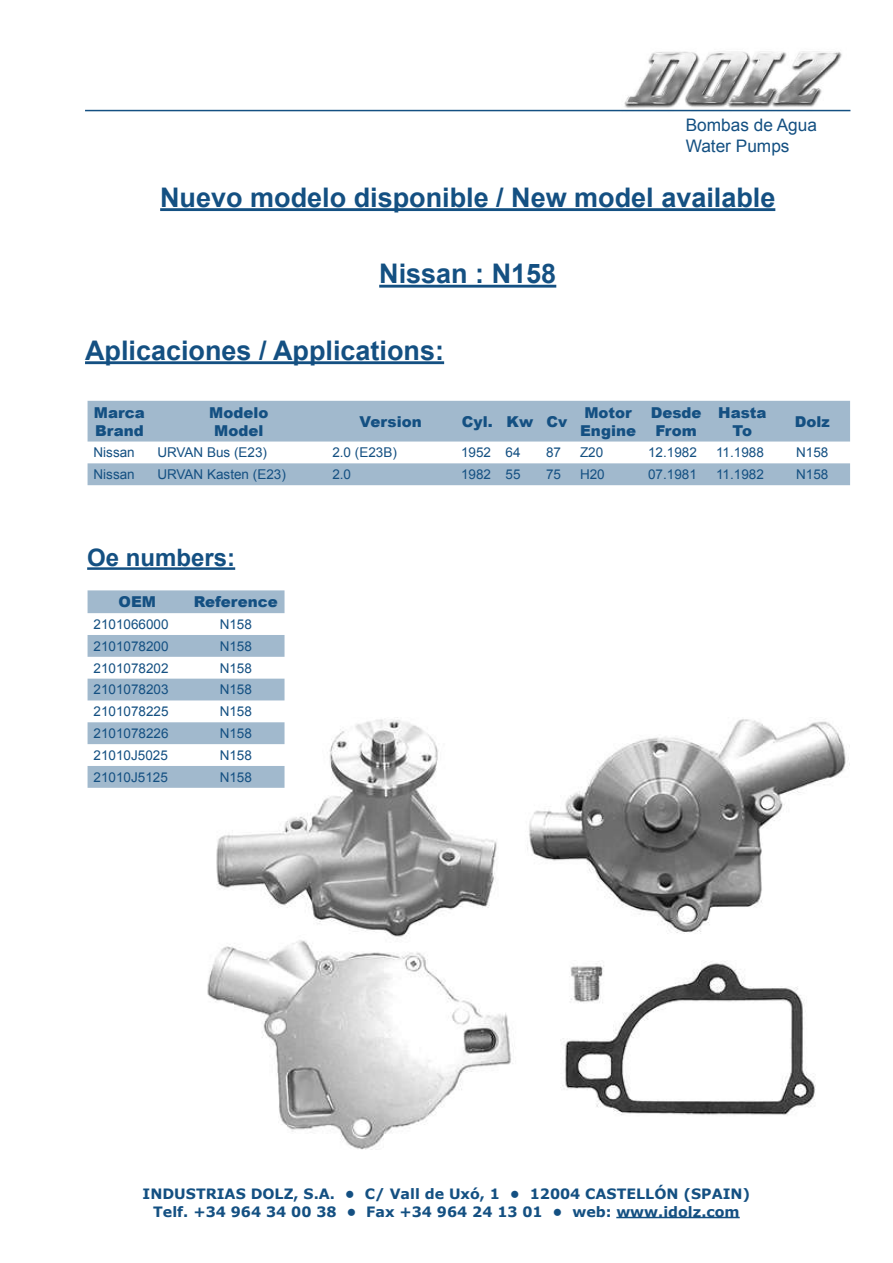
<style>
.page{position:relative;width:893px;height:1263px;background:#fff}
.page>*{position:absolute;margin:0;border:0;box-sizing:border-box;transform-origin:0 0}
.t1{font:700 27px "Arial";color:#145082}
.t2{font:700 24px "Arial";color:#145082}
.t3{font:17.25px/20.7px "Arial";color:#145082}
.t4{font:900 15px/18px "Arial";color:#145082;text-align:center}
.t5{font:700 14.25px/17.1px "Verdana";color:#145082;text-align:center}
.t6{font:13.5px "Arial";color:#145082}
</style>
<div class="page">
<img style="left:610px;top:51px;width:240px;height:61px">
<hr style="left:85px;top:110px;width:765px;height:1px;background:#145082">
<hr style="left:160px;top:208px;width:615px;height:3px;background:#145082">
<hr style="left:85px;top:361px;width:359px;height:3px;background:#145082">
<hr style="left:616px;top:1217px;width:124px;height:1px;background:#145082">
<hr style="left:379px;top:285px;width:177px;height:3px;background:#145082">
<hr style="left:87px;top:567px;width:148px;height:3px;background:#145082">
<img style="left:207px;top:719px;width:642px;height:430px">
<svg style="left:88px;top:401px;width:762px;height:84px;fill:#a1b9cd"></svg>
<svg style="left:88px;top:590px;width:197px;height:198px"></svg>
<p class="t3" style="left:686px;top:115px;width:133px">Bombas de Agua<br>Water Pumps</p>
<h1 class="t1" style="left:160px;top:179px;width:617px">Nuevo modelo disponible / New model available</h1>
<h1 class="t1" style="left:379px;top:256px;width:179px">Nissan : N158</h1>
<h1 class="t1" style="left:85px;top:332px;width:361px">Aplicaciones / Applications:</h1>
<p class="t4" style="left:94px;top:403px;width:53px;text-align:left">Marca<br>Brand</p>
<p class="t4" style="left:209px;top:403px;width:61px">Modelo<br>Model</p>
<p class="t4" style="left:360px;top:412px;width:64px">Version</p>
<p class="t4" style="left:462px;top:412px;width:107px">Cyl. Kw Cv</p>
<p class="t4" style="left:580px;top:403px;width:57px;text-align:left">Motor<br>Engine</p>
<p class="t4" style="left:651px;top:403px;width:52px">Desde<br>From</p>
<p class="t4" style="left:718px;top:403px;width:50px">Hasta<br>To</p>
<p class="t4" style="left:795px;top:412px;width:37px">Dolz</p>
<p class="t6" style="left:94px;top:444px;width:43px">Nissan</p>
<p class="t6" style="left:157px;top:444px;width:111px">URVAN Bus (E23)</p>
<p class="t6" style="left:332px;top:444px;width:66px">2.0 (E23B)</p>
<p class="t6" style="left:461px;top:444px;width:61px">1952 64</p>
<p class="t6" style="left:546px;top:444px;width:17px">87</p>
<p class="t6" style="left:580px;top:444px;width:25px">Z20</p>
<p class="t6" style="left:648px;top:444px;width:50px">12.1982</p>
<p class="t6" style="left:716px;top:444px;width:49px">11.1988</p>
<p class="t6" style="left:796px;top:444px;width:34px">N158</p>
<p class="t6" style="left:94px;top:466px;width:43px">Nissan</p>
<p class="t6" style="left:157px;top:466px;width:130px">URVAN Kasten (E23)</p>
<p class="t6" style="left:332px;top:466px;width:20px">2.0</p>
<p class="t6" style="left:461px;top:466px;width:61px">1982 55</p>
<p class="t6" style="left:546px;top:466px;width:17px">75</p>
<p class="t6" style="left:580px;top:466px;width:26px">H20</p>
<p class="t6" style="left:648px;top:466px;width:50px">07.1981</p>
<p class="t6" style="left:716px;top:466px;width:49px">11.1982</p>
<p class="t6" style="left:796px;top:466px;width:34px">N158</p>
<h2 class="t2" style="left:87px;top:542px;width:150px">Oe numbers:</h2>
<p class="t4" style="left:119px;top:592px;width:39px">OEM</p>
<p class="t4" style="left:194px;top:592px;width:85px">Reference</p>
<p class="t6" style="left:94px;top:615px;width:77px">2101066000</p>
<p class="t6" style="left:220px;top:615px;width:34px">N158</p>
<p class="t6" style="left:94px;top:637px;width:77px">2101078200</p>
<p class="t6" style="left:220px;top:637px;width:34px">N158</p>
<p class="t6" style="left:94px;top:659px;width:77px">2101078202</p>
<p class="t6" style="left:220px;top:659px;width:34px">N158</p>
<p class="t6" style="left:94px;top:681px;width:77px">2101078203</p>
<p class="t6" style="left:220px;top:681px;width:34px">N158</p>
<p class="t6" style="left:94px;top:703px;width:77px">2101078225</p>
<p class="t6" style="left:220px;top:703px;width:34px">N158</p>
<p class="t6" style="left:94px;top:724px;width:77px">2101078226</p>
<p class="t6" style="left:220px;top:724px;width:34px">N158</p>
<p class="t6" style="left:94px;top:746px;width:76px">21010J5025</p>
<p class="t6" style="left:220px;top:746px;width:34px">N158</p>
<p class="t6" style="left:94px;top:768px;width:76px">21010J5125</p>
<p class="t6" style="left:220px;top:768px;width:34px">N158</p>
<p class="t5" style="left:143px;top:1185px;width:609px">INDUSTRIAS DOLZ, S.A. • C/ Vall de Uxó, 1 • 12004 CASTELLÓN (SPAIN)<br>Telf. +34 964 34 00 38 • Fax +34 964 24 13 01 • web: www.idolz.com</p>
</div>
